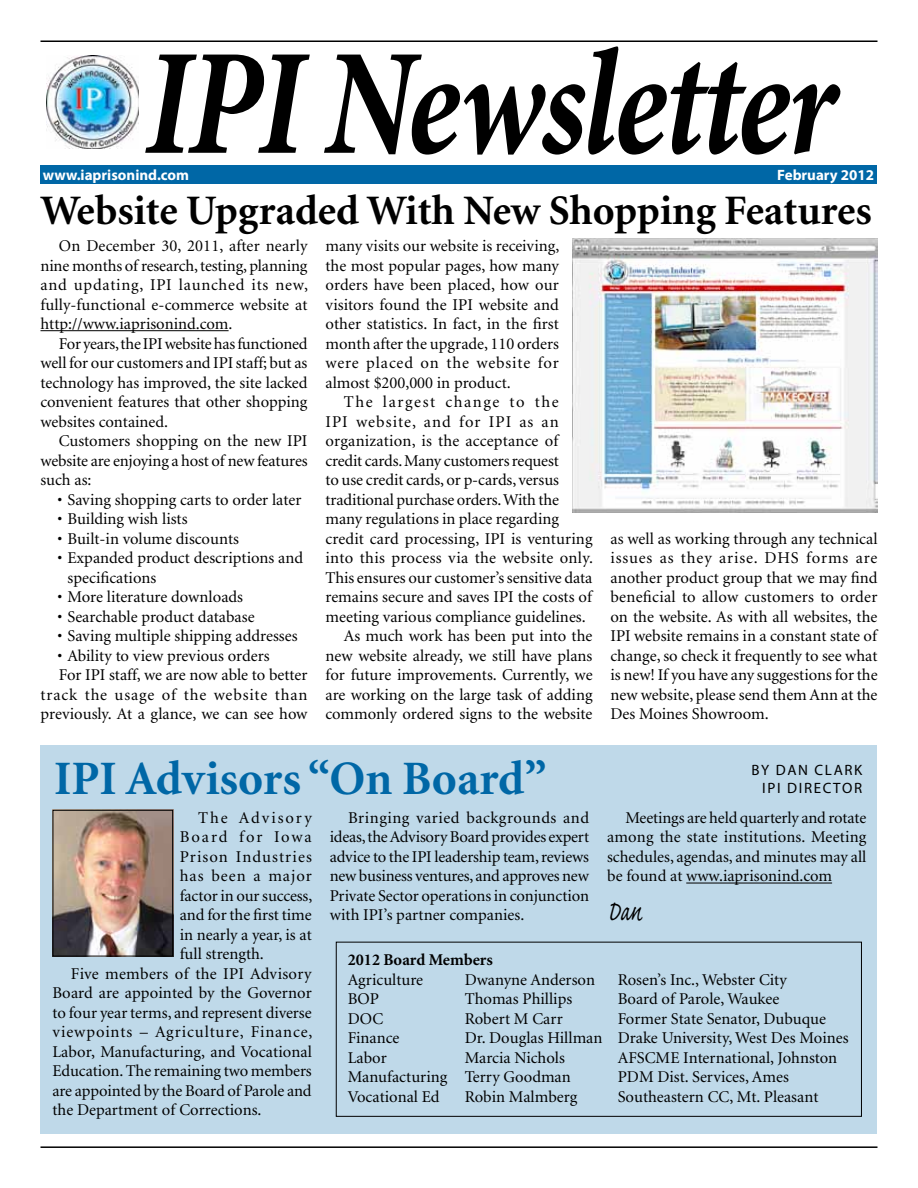
<style>
.page{position:relative;width:918px;height:1188px;background:#fff}
.page>*{position:absolute;margin:0;border:0;box-sizing:border-box;transform-origin:0 0}
.t1{font:italic 700 151.35px "Minion Pro";letter-spacing:-.025em;color:#000;scale:.83 1}
.t2{font:700 48px "Minion";color:#0067a6}
.t3{font:700 42px "Minion";color:#000}
.t4{font:36px "Caflisch Script Pro";color:#000;scale:.75 1}
.t5{font:16.5px/19.5px "Minion";color:#000;text-align:justify}
.t6{font:16.5px "Minion";letter-spacing:.02em;color:#000}
.t7{font:16.5px "Minion";letter-spacing:.05em;color:#000}
.t8{font:16.5px "Minion";letter-spacing:.065em;color:#000}
.t9{font:16.5px "Minion";letter-spacing:.115em;color:#000}
.t10{font:16.5px "Minion";letter-spacing:.095em;color:#000}
.t11{font:700 16.5px "Minion";color:#000}
.t12{font:16.5px "Minion";letter-spacing:.06em;color:#000}
.t13{font:700 15px "Myriad Pro";color:#fff}
.t14{font:15px/18px "Myriad";letter-spacing:.11em;color:#000;text-align:center}
</style>
<div class="page">
<hr style="left:40px;top:1146px;width:838px;height:2px;background:#000">
<hr style="left:40px;top:40px;width:838px;height:2px;background:#000">
<div style="left:40px;top:166px;width:838px;height:18px;background:#0067a6"></div>
<div style="left:40px;top:745px;width:838px;height:389px;background:#bfd9e9"></div>
<hr style="left:686px;top:883px;width:146px;height:1px;background:#000">
<img style="left:55px;top:812px;width:116px;height:142px">
<div style="left:53px;top:810px;width:120px;height:146px;border:1px solid #000"></div>
<img style="left:46px;top:56px;width:92px;height:93px">
<hr style="left:40px;top:330px;width:189px;height:1px;background:#000">
<img style="left:572px;top:239px;width:306px;height:273px">
<div style="left:336px;top:942px;width:526px;height:175px;border:1px solid #000"></div>
<h1 class="t1" style="left:145px;top:-3px;width:835px">IPI Newsletter</h1>
<p class="t13" style="left:43px;top:165px;width:148px">www.iaprisonind.com</p>
<p class="t13" style="left:777px;top:165px;width:98px">February 2012</p>
<h3 class="t3" style="left:40px;top:190px;width:833px">Website Upgraded With New Shopping Features</h3>
<p class="t5" style="left:40px;top:237px;width:269px;text-indent:18px">On December 30, 2011, after nearly nine months of research, testing, planning and updating, IPI launched its new, fully-functional e-commerce website at http://www.iaprisonind.com.</p>
<p class="t5" style="left:40px;top:334px;width:269px;text-indent:18px">For years, the IPI website has functioned well for our customers and IPI staff; but as technology has improved, the site lacked convenient features that other shopping websites contained.</p>
<p class="t5" style="left:40px;top:432px;width:269px;text-indent:18px">Customers shopping on the new IPI website are enjoying a host of new features such as:</p>
<p class="t5" style="left:57px;top:490px;width:246px">• Saving shopping carts to order later</p>
<p class="t5" style="left:57px;top:510px;width:132px">• Building wish lists</p>
<p class="t5" style="left:57px;top:529px;width:183px">• Built-in volume discounts</p>
<p class="t5" style="left:68px;top:549px;width:237px;text-indent:-10px">• Expanded product descriptions and specifications</p>
<p class="t5" style="left:57px;top:588px;width:187px">• More literature downloads</p>
<p class="t5" style="left:57px;top:607px;width:199px">• Searchable product database</p>
<p class="t5" style="left:57px;top:627px;width:242px">• Saving multiple shipping addresses</p>
<p class="t5" style="left:57px;top:646px;width:214px">• Ability to view previous orders</p>
<p class="t5" style="left:59px;top:666px;width:250px">For IPI staff, we are now able to better</p>
<p class="t7" style="left:40px;top:686px;width:268px">track the usage of the website than</p>
<p class="t5" style="left:40px;top:705px;width:269px">previously. At a glance, we can see how</p>
<p class="t5" style="left:325px;top:237px;width:235px">many visits our website is receiving, the most popular pages, how many orders have been placed, how our visitors found the IPI website and other statistics. In fact, in the first month after the upgrade, 110 orders were placed on the website for almost $200,000 in product.</p>
<p class="t10" style="left:344px;top:394px;width:216px">The largest change to the</p>
<p class="t8" style="left:325px;top:413px;width:235px">IPI website, and for IPI as an</p>
<p class="t5" style="left:325px;top:432px;width:234px">organization, is the acceptance of</p>
<p class="t5" style="left:325px;top:451px;width:235px">credit cards. Many customers request</p>
<p class="t5" style="left:325px;top:471px;width:235px">to use credit cards, or p-cards, versus</p>
<p class="t5" style="left:325px;top:490px;width:235px">traditional purchase orders. With the</p>
<p class="t5" style="left:325px;top:510px;width:235px">many regulations in place regarding</p>
<p class="t5" style="left:325px;top:529px;width:269px">credit card processing, IPI is venturing</p>
<p class="t6" style="left:325px;top:550px;width:269px">into this process via the website only.</p>
<p class="t5" style="left:325px;top:568px;width:269px">This ensures our customer’s sensitive data</p>
<p class="t5" style="left:325px;top:588px;width:268px">remains secure and saves IPI the costs of</p>
<p class="t5" style="left:325px;top:607px;width:262px">meeting various compliance guidelines.</p>
<p class="t5" style="left:344px;top:627px;width:250px">As much work has been put into the</p>
<p class="t5" style="left:325px;top:646px;width:268px">new website already, we still have plans</p>
<p class="t5" style="left:325px;top:666px;width:269px">for future improvements. Currently, we</p>
<p class="t5" style="left:325px;top:685px;width:269px">are working on the large task of adding</p>
<p class="t5" style="left:325px;top:705px;width:268px">commonly ordered signs to the website</p>
<p class="t5" style="left:610px;top:529px;width:269px">as well as working through any technical issues as they arise. DHS forms are another product group that we may find beneficial to allow customers to order on the website. As with all websites, the IPI website remains in a constant state of change, so check it frequently to see what is new! If you have any suggestions for the new website, please send them Ann at the Des Moines Showroom.</p>
<h2 class="t2" style="left:54px;top:754px;width:494px">IPI Advisors “On Board”</h2>
<p class="t14" style="left:751px;top:762px;width:112px">BY DAN CLARK<br>IPI DIRECTOR</p>
<p class="t9" style="left:198px;top:809px;width:115px">The Advisory</p>
<p class="t9" style="left:180px;top:829px;width:134px">Board for Iowa</p>
<p class="t8" style="left:180px;top:848px;width:134px">Prison Industries</p>
<p class="t12" style="left:180px;top:868px;width:134px">has been a major</p>
<p class="t5" style="left:180px;top:887px;width:134px">factor in our success,</p>
<p class="t5" style="left:180px;top:906px;width:133px">and for the first time</p>
<p class="t5" style="left:180px;top:926px;width:133px">in nearly a year, is at</p>
<p class="t5" style="left:180px;top:945px;width:86px">full strength.</p>
<p class="t6" style="left:71px;top:966px;width:242px">Five members of the IPI Advisory</p>
<p class="t5" style="left:52px;top:984px;width:261px">Board are appointed by the Governor</p>
<p class="t5" style="left:52px;top:1004px;width:261px">to four year terms, and represent diverse</p>
<p class="t7" style="left:52px;top:1024px;width:261px">viewpoints – Agriculture, Finance,</p>
<p class="t5" style="left:52px;top:1043px;width:261px">Labor, Manufacturing, and Vocational</p>
<p class="t5" style="left:52px;top:1062px;width:261px">Education. The remaining two members</p>
<p class="t5" style="left:52px;top:1082px;width:261px">are appointed by the Board of Parole and</p>
<p class="t5" style="left:52px;top:1101px;width:211px">the Department of Corrections.</p>
<p class="t5" style="left:330px;top:809px;width:261px;text-indent:18px">Bringing varied backgrounds and ideas, the Advisory Board provides expert advice to the IPI leadership team, reviews new business ventures, and approves new Private Sector operations in conjunction with IPI’s partner companies.</p>
<p class="t5" style="left:607px;top:808px;width:261px;text-indent:18px">Meetings are held quarterly and rotate among the state institutions. Meeting schedules, agendas, and minutes may all be found at www.iaprisonind.com</p>
<h3 class="t4" style="left:607px;top:893px;width:48px">Dan</h3>
<p class="t11" style="left:348px;top:952px;width:147px">2012 Board Members</p>
<p class="t5" style="left:348px;top:970px;width:77px">Agriculture</p>
<p class="t5" style="left:465px;top:970px;width:132px">Dwanyne Anderson</p>
<p class="t5" style="left:618px;top:970px;width:171px">Rosen’s Inc., Webster City</p>
<p class="t5" style="left:348px;top:990px;width:33px">BOP</p>
<p class="t5" style="left:465px;top:990px;width:109px">Thomas Phillips</p>
<p class="t5" style="left:618px;top:990px;width:163px">Board of Parole, Waukee</p>
<p class="t5" style="left:348px;top:1009px;width:37px">DOC</p>
<p class="t5" style="left:465px;top:1009px;width:99px">Robert M Carr</p>
<p class="t5" style="left:618px;top:1009px;width:210px">Former State Senator, Dubuque</p>
<p class="t5" style="left:348px;top:1029px;width:53px">Finance</p>
<p class="t5" style="left:465px;top:1029px;width:385px">Dr. Douglas Hillman Drake University, West Des Moines</p>
<p class="t5" style="left:348px;top:1048px;width:41px">Labor</p>
<p class="t5" style="left:465px;top:1048px;width:102px">Marcia Nichols</p>
<p class="t5" style="left:618px;top:1048px;width:221px">AFSCME International, Johnston</p>
<p class="t5" style="left:348px;top:1068px;width:225px">Manufacturing Terry Goodman</p>
<p class="t5" style="left:618px;top:1068px;width:173px">PDM Dist. Services, Ames</p>
<p class="t5" style="left:348px;top:1087px;width:93px">Vocational Ed</p>
<p class="t5" style="left:465px;top:1087px;width:114px">Robin Malmberg</p>
<p class="t5" style="left:618px;top:1087px;width:202px">Southeastern CC, Mt. Pleasant</p>
</div>
